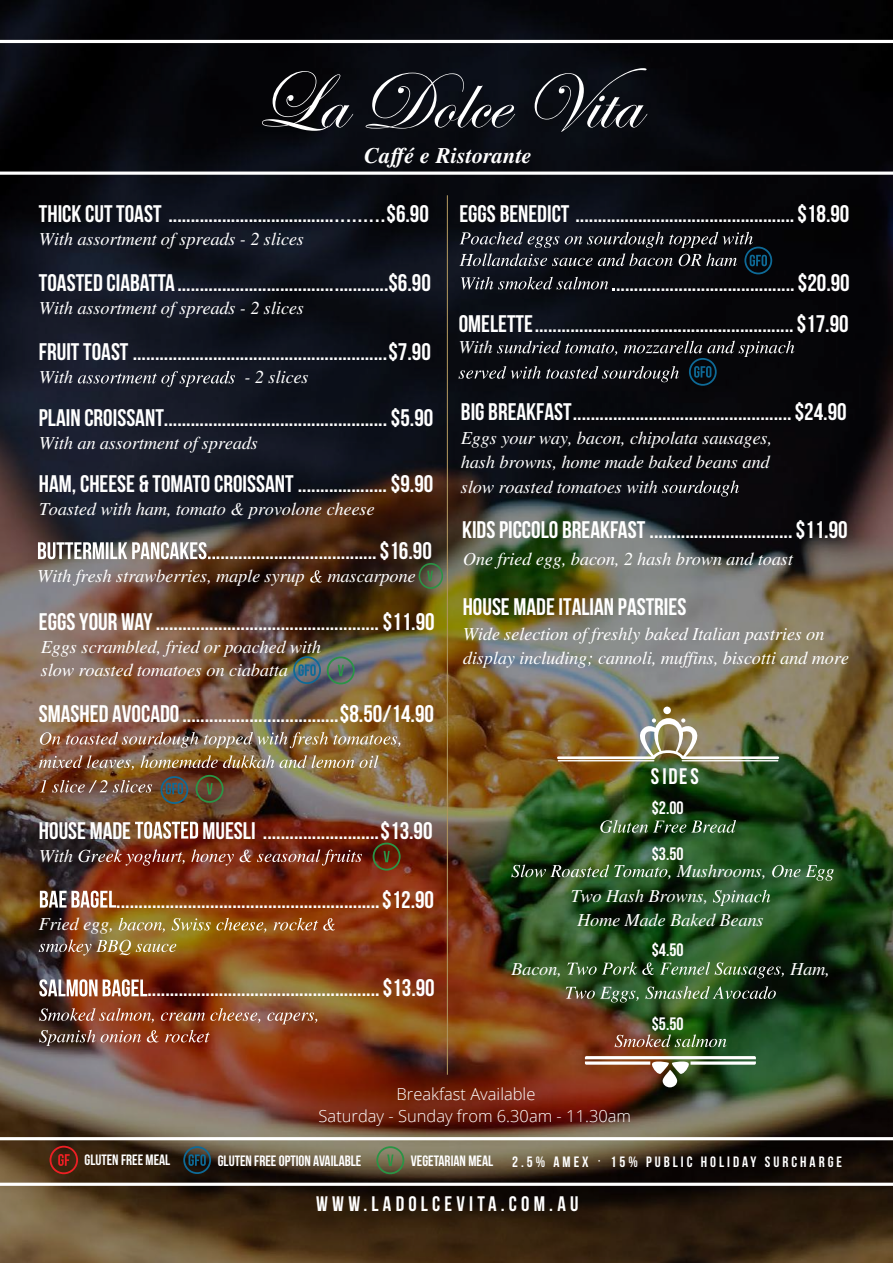
<style>
.page{position:relative;width:893px;height:1263px;background:#fff}
.page>*{position:absolute;margin:0;border:0;box-sizing:border-box;transform-origin:0 0}
.t1{font:82.5px "Edwardian Script ITC";color:#fff}
.t2{font:24px "Bebas Neue";color:#fff}
.t3{font:22.5px "Nimbus Rom No 9 L Med Ita";color:#fff}
.t4{font:22.5px "Bebas Neue";letter-spacing:.105em;color:#fff}
.t5{font:21px "Bebas Neue";letter-spacing:.2em;color:#fff}
.t6{font:italic 18px/24px "Nimbus Rom No 9 L";color:#fff}
.t7{font:700 18px "Bebas Neue";color:#fff}
.t8{font:300 16.5px/22.2px "Open Sans";color:#fff}
.t9{font:15px "Bebas Neue";color:#fff}
.t10{font:15px "Bebas Neue";letter-spacing:.2em;color:#fff}
.s1{font-family:"Open Sans";font-weight:300;font-size:18px}
</style>
<div class="page">
<img style="left:0;top:0;width:893px;height:1263px">
<svg style="left:78px;top:371px;width:157px;height:16px;background:#3f424d"></svg>
<img style="left:40px;top:732px;width:360px;height:16px">
<svg style="left:135px;top:821px;width:63px;height:18px"></svg>
<svg style="left:79px;top:849px;width:283px;height:17px;background:#834435"></svg>
<svg style="left:40px;top:890px;width:76px;height:18px"></svg>
<svg style="left:119px;top:918px;width:216px;height:14px;background:#a77d40"></svg>
<img style="left:39px;top:939px;width:137px;height:16px">
<svg style="left:459px;top:341px;width:335px;height:45px;background:#1e2126"></svg>
<svg style="left:38px;top:542px;width:177px;height:17px"></svg>
<svg style="left:310px;top:570px;width:12px;height:13px"></svg>
<svg style="left:662px;top:480px;width:77px;height:17px"></svg>
<svg style="left:588px;top:656px;width:18px;height:10px"></svg>
<svg style="left:600px;top:820px;width:136px;height:13px;background:#50714d"></svg>
<svg style="left:511px;top:864px;width:156px;height:13px;background:#54704e"></svg>
<svg style="left:772px;top:865px;width:62px;height:16px"></svg>
<svg style="left:713px;top:890px;width:57px;height:16px"></svg>
<svg style="left:567px;top:962px;width:217px;height:16px;background:#486942"></svg>
<img style="left:566px;top:986px;width:210px;height:16px">
<svg style="left:615px;top:1034px;width:111px;height:13px"></svg>
<hr style="left:0;top:172px;width:893px;height:3px;background:#fff">
<hr style="left:0;top:40px;width:893px;height:3px;background:#fff">
<hr style="left:0;top:1183px;width:893px;height:3px;background:#fff">
<hr style="left:0;top:1137px;width:893px;height:3px;background:#fff">
<hr style="left:447px;top:195px;width:1px;height:880px;background:#af965f">
<svg style="left:585px;top:1056px;width:171px;height:31px"></svg>
<div style="left:663px;top:707px;width:8px;height:7px;background:#fff;border-radius:50%"></div>
<img style="left:557px;top:718px;width:222px;height:43px">
<svg style="left:50px;top:1146px;width:28px;height:28px"></svg>
<svg style="left:183px;top:1146px;width:28px;height:28px"></svg>
<svg style="left:376px;top:1146px;width:28px;height:28px"></svg>
<svg style="left:293px;top:656px;width:28px;height:28px"></svg>
<svg style="left:373px;top:842px;width:28px;height:28px"></svg>
<svg style="left:327px;top:656px;width:28px;height:28px"></svg>
<img style="left:39px;top:755px;width:339px;height:49px">
<svg style="left:39px;top:979px;width:108px;height:17px"></svg>
<img style="left:39px;top:1008px;width:278px;height:16px">
<svg style="left:39px;top:1030px;width:171px;height:16px;background:#8a5341"></svg>
<svg style="left:459px;top:232px;width:313px;height:58px;background:#24282e"></svg>
<svg style="left:419px;top:563px;width:24px;height:26px"></svg>
<h1 class="t1" style="left:255px;top:56px;width:393px">La Dolce Vita</h1>
<p class="t3" style="left:364px;top:141px;width:169px">Caffé e Ristorante</p>
<p class="t2" style="left:39px;top:201px;width:392px">THICK CUT TOAST ..............................................$6.90</p>
<p class="t6" style="left:39px;top:227px;width:266px">With assortment of spreads - 2 slices</p>
<p class="t2" style="left:39px;top:270px;width:394px">TOASTED CIABATTA ...............................................$6.90</p>
<p class="t6" style="left:39px;top:296px;width:266px">With assortment of spreads - 2 slices</p>
<p class="t2" style="left:39px;top:339px;width:393px">FRUIT TOAST .........................................................$7.90</p>
<p class="t6" style="left:39px;top:365px;width:36px">With</p>
<p class="t6" style="left:244px;top:365px;width:65px">- 2 slices</p>
<p class="t2" style="left:39px;top:405px;width:396px">PLAIN CROISSANT .................................................. $5.90</p>
<p class="t6" style="left:39px;top:431px;width:221px">With an assortment of spreads</p>
<p class="t2" style="left:39px;top:471px;width:396px">HAM, CHEESE &amp; TOMATO CROISSANT .................... $9.90</p>
<p class="t6" style="left:39px;top:497px;width:337px">Toasted with ham, tomato &amp; provolone cheese</p>
<p class="t2" style="left:216px;top:538px;width:217px">.................................... $16.90</p>
<p class="t6" style="left:37px;top:564px;width:269px">With fresh strawberries, maple syrup</p>
<p class="t6" style="left:328px;top:564px;width:89px">mascarpone</p>
<p class="t2" style="left:39px;top:609px;width:397px">EGGS YOUR WAY .................................................. $11.90</p>
<p class="t6" style="left:41px;top:635px;width:281px">Eggs scrambled, fried or poached with slow roasted tomatoes on ciabatta</p>
<p class="t2" style="left:39px;top:700px;width:397px">SMASHED AVOCADO ...................................$8.50/14.90</p>
<p class="t2" style="left:39px;top:817px;width:94px">HOUSE MADE</p>
<p class="t2" style="left:203px;top:817px;width:232px">MUESLI ..........................$13.90</p>
<p class="t6" style="left:39px;top:844px;width:36px">With</p>
<p class="t2" style="left:116px;top:886px;width:319px">...........................................................$12.90</p>
<p class="t6" style="left:39px;top:912px;width:76px">Fried egg,</p>
<p class="t2" style="left:147px;top:975px;width:289px">.................................................... $13.90</p>
<p class="t2" style="left:459px;top:201px;width:392px">EGGS BENEDICT ................................................. $18.90</p>
<p class="t2" style="left:616px;top:269px;width:235px">........................................ $20.90</p>
<p class="t2" style="left:459px;top:310px;width:391px">OMELETTE .......................................................... $17.90</p>
<p class="t6" style="left:458px;top:335px;width:36px">With</p>
<p class="t2" style="left:461px;top:398px;width:387px">BIG BREAKFAST ................................................. $24.90</p>
<p class="t6" style="left:461px;top:426px;width:312px;line-height:24.6px">Eggs your way, bacon, chipolata sausages, hash browns, home made baked beans and slow roasted tomatoes with</p>
<p class="t2" style="left:462px;top:517px;width:387px">KIDS PICCOLO BREAKFAST ................................ $11.90</p>
<p class="t6" style="left:463px;top:547px;width:331px">One fried egg, bacon, 2 hash brown and toast</p>
<p class="t2" style="left:463px;top:593px;width:225px">HOUSE MADE ITALIAN PASTRIES</p>
<p class="t6" style="left:463px;top:622px;width:388px">Wide selection of freshly baked Italian pastries on display including annoli, muffins, biscotti and more</p>
<p class="t4" style="left:651px;top:764px;width:50px">SIDES</p>
<p class="t7" style="left:652px;top:798px;width:33px">$2.00</p>
<p class="t7" style="left:652px;top:844px;width:33px">$3.50</p>
<p class="t6" style="left:668px;top:859px;width:100px">, Mushrooms,</p>
<p class="t6" style="left:570px;top:884px;width:139px">Two Hash Browns,</p>
<p class="t6" style="left:577px;top:908px;width:188px">Home Made Baked Beans</p>
<p class="t7" style="left:652px;top:940px;width:33px">$4.50</p>
<p class="t6" style="left:511px;top:957px;width:52px">Bacon,</p>
<p class="t6" style="left:790px;top:957px;width:41px">Ham,</p>
<p class="t7" style="left:652px;top:1014px;width:33px">$5.50</p>
<p class="t8" style="left:319px;top:1082px;width:314px;text-indent:78px">Breakfast Available<br>Saturday - Sunday from 6.30am - 11.30am</p>
<p class="t9" style="left:85px;top:1152px;width:87px">GLUTEN FREE MEAL</p>
<p class="t9" style="left:218px;top:1152px;width:145px">GLUTEN FREE OPTION AVAILABLE</p>
<p class="t9" style="left:411px;top:1152px;width:84px">VEGETARIAN MEAL</p>
<p class="t10" style="left:512px;top:1153px;width:331px">2.5% AMEX <span class="s1">·</span> 15% PUBLIC HOLIDAY SURCHARGE</p>
<p class="t5" style="left:316px;top:1192px;width:264px">WWW.LADOLCEVITA.COM.AU</p>
</div>
